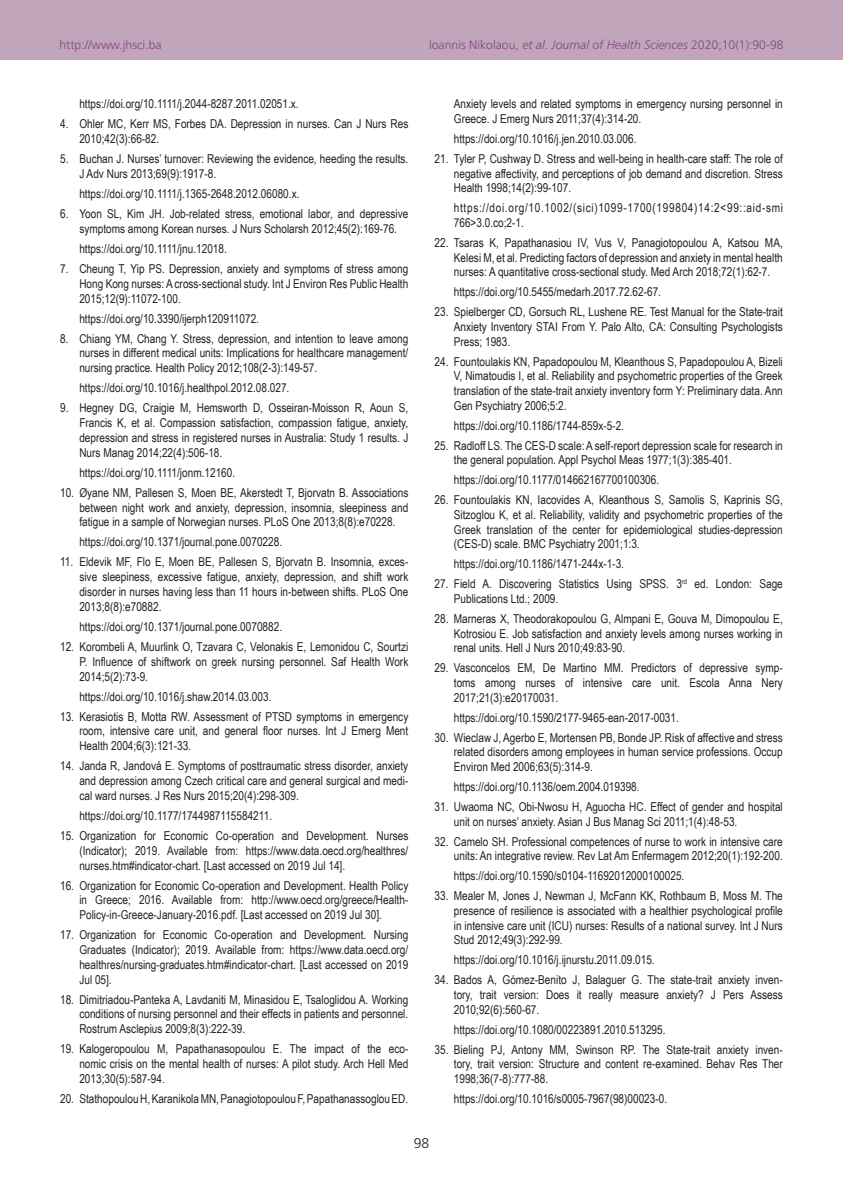
<style>
.page{position:relative;width:843px;height:1191px;background:#fff}
.page>*{position:absolute;margin:0;border:0;box-sizing:border-box;transform-origin:0 0}
.t1{font:300 14px "Frutiger CE";color:#231f20}
.REF{font:12.25px/14.9px "Arial Narrow";color:#231f20;text-align:justify}
.t2{font:300 12.25px "Frutiger CE";color:#82467e}
.REF-2{font:12.25px/14.7px "Arial Narrow";letter-spacing:.055em;color:#231f20}
.s1{font-style:italic}
</style>
<div class="page">
<div style="left:0;top:0;width:843px;height:60px;background:#c0a5bb"></div>
<p class="t2" style="left:60px;top:37px;width:104px">http://www.jhsci.ba</p>
<p class="t2" style="left:429px;top:37px;width:356px">Ioannis Nikolaou, <span class="s1">et al</span>. <span class="s1">Journal of Health Sciences</span> 2020;10(1):90-98</p>
<p class="REF" style="left:79px;top:96px;width:221px">https://doi.org/10.1111/j.2044-8287.2011.02051.x.</p>
<p class="REF" style="left:79px;top:116px;width:330px;text-indent:-19px">4. Ohler MC, Kerr MS, Forbes DA. Depression in nurses. Can J Nurs Res<br>2010;42(3):66-82.</p>
<p class="REF" style="left:79px;top:151px;width:330px;text-indent:-19px">5. Buchan J. Nurses’ turnover: Reviewing the evidence, heeding the results.<br>J Adv Nurs 2013;69(9):1917-8.</p>
<p class="REF" style="left:79px;top:186px;width:222px">https://doi.org/10.1111/j.1365-2648.2012.06080.x.</p>
<p class="REF" style="left:79px;top:206px;width:330px;text-indent:-19px">6. Yoon SL, Kim JH. Job-related stress, emotional labor, and depressive symptoms among Korean nurses. J Nurs Scholarsh 2012;45(2):169-76.</p>
<p class="REF" style="left:79px;top:241px;width:149px">https://doi.org/10.1111/jnu.12018.</p>
<p class="REF" style="left:79px;top:261px;width:330px;text-indent:-19px">7. Cheung T, Yip PS. Depression, anxiety and symptoms of stress among Hong Kong nurses: A cross-sectional study. Int J Environ Res Public Health 2015;12(9):11072-100.</p>
<p class="REF" style="left:79px;top:310px;width:181px">https://doi.org/10.3390/ijerph120911072.</p>
<p class="REF" style="left:79px;top:330px;width:330px;text-indent:-19px">8. Chiang YM, Chang Y. Stress, depression, and intention to leave among nurses in different medical units: Implications for healthcare management/ nursing practice. Health Policy 2012;108(2-3):149-57.</p>
<p class="REF" style="left:79px;top:380px;width:212px">https://doi.org/10.1016/j.healthpol.2012.08.027.</p>
<p class="REF" style="left:79px;top:400px;width:330px;text-indent:-19px">9. Hegney DG, Craigie M, Hemsworth D, Osseiran-Moisson R, Aoun S, Francis K, et al. Compassion satisfaction, compassion fatigue, anxiety, depression and stress in registered nurses in Australia: Study 1 results. J Nurs Manag 2014;22(4):506-18.</p>
<p class="REF" style="left:79px;top:464px;width:157px">https://doi.org/10.1111/jonm.12160.</p>
<p class="REF" style="left:79px;top:484px;width:330px;text-indent:-19px">10. Øyane NM, Pallesen S, Moen BE, Akerstedt T, Bjorvatn B. Associations between night work and anxiety, depression, insomnia, sleepiness and fatigue in a sample of Norwegian nurses. PLoS One 2013;8(8):e70228.</p>
<p class="REF" style="left:79px;top:534px;width:204px">https://doi.org/10.1371/journal.pone.0070228.</p>
<p class="REF" style="left:79px;top:554px;width:330px;text-indent:-19px">11. Eldevik MF, Flo E, Moen BE, Pallesen S, Bjorvatn B. Insomnia, exces&shy;sive sleepiness, excessive fatigue, anxiety, depression, and shift work disorder in nurses having less than 11 hours in-between shifts. PLoS One 2013;8(8):e70882.</p>
<p class="REF" style="left:79px;top:619px;width:204px">https://doi.org/10.1371/journal.pone.0070882.</p>
<p class="REF" style="left:79px;top:639px;width:330px;text-indent:-19px">12. Korombeli A, Muurlink O, Tzavara C, Velonakis E, Lemonidou C, Sourtzi P. Influence of shiftwork on greek nursing personnel. Saf Health Work 2014;5(2):73-9.</p>
<p class="REF" style="left:79px;top:688px;width:194px">https://doi.org/10.1016/j.shaw.2014.03.003.</p>
<p class="REF" style="left:79px;top:708px;width:330px;text-indent:-19px">13. Kerasiotis B, Motta RW. Assessment of PTSD symptoms in emergency room, intensive care unit, and general floor nurses. Int J Emerg Ment Health 2004;6(3):121-33.</p>
<p class="REF" style="left:79px;top:758px;width:330px;text-indent:-19px">14. Janda R, Jandová E. Symptoms of posttraumatic stress disorder, anxiety and depression among Czech critical care and general surgical and medi&shy;cal ward nurses. J Res Nurs 2015;20(4):298-309.</p>
<p class="REF" style="left:79px;top:807px;width:194px">https://doi.org/10.1177/1744987115584211.</p>
<p class="REF" style="left:79px;top:827px;width:330px;text-indent:-19px">15. Organization for Economic Co-operation and Development. Nurses (Indicator); 2019. Available from: https://www.data.oecd.org/healthres/ nurses.htm#indicator-chart. [Last accessed on 2019 Jul 14].</p>
<p class="REF" style="left:79px;top:877px;width:330px;text-indent:-19px">16. Organization for Economic Co-operation and Development. Health Policy in Greece; 2016. Available from: http://www.oecd.org/greece/Health-Policy-in-Greece-January-2016.pdf. [Last accessed on 2019 Jul 30].</p>
<p class="REF" style="left:79px;top:927px;width:330px;text-indent:-19px">17. Organization for Economic Co-operation and Development. Nursing Graduates (Indicator); 2019. Available from: https://www.data.oecd.org/ healthres/nursing-graduates.htm#indicator-chart. [Last accessed on 2019<br>Jul 05].</p>
<p class="REF" style="left:79px;top:991px;width:330px;text-indent:-19px">18. Dimitriadou-Panteka A, Lavdaniti M, Minasidou E, Tsaloglidou A. Working conditions of nursing personnel and their effects in patients and personnel.<br>Rostrum Asclepius 2009;8(3):222-39.</p>
<p class="REF" style="left:79px;top:1041px;width:330px;text-indent:-19px">19. Kalogeropoulou M, Papathanasopoulou E. The impact of the eco&shy;nomic crisis on the mental health of nurses: A pilot study. Arch Hell Med 2013;30(5):587-94.</p>
<p class="REF" style="left:60px;top:1090px;width:350px">20. Stathopoulou H, Karanikola MN, Panagiotopoulou F, Papathanassoglou ED.</p>
<p class="REF" style="left:454px;top:96px;width:330px">Anxiety levels and related symptoms in emergency nursing personnel in<br>Greece. J Emerg Nurs 2011;37(4):314-20.</p>
<p class="REF" style="left:454px;top:131px;width:184px">https://doi.org/10.1016/j.jen.2010.03.006.</p>
<p class="REF" style="left:454px;top:151px;width:330px;text-indent:-19px">21. Tyler P, Cushway D. Stress and well-being in health-care staff: The role of negative affectivity, and perceptions of job demand and discretion. Stress Health 1998;14(2):99-107.</p>
<p class="REF-2" style="left:454px;top:200px;width:331px">https://doi.org/10.1002/(sici)1099-1700(199804)14:2&lt;99::aid-smi<br>766&gt;3.0.co;2-1.</p>
<p class="REF" style="left:454px;top:235px;width:330px;text-indent:-19px">22. Tsaras K, Papathanasiou IV, Vus V, Panagiotopoulou A, Katsou MA, Kelesi M, et al. Predicting factors of depression and anxiety in mental health nurses: A quantitative cross-sectional study. Med Arch 2018;72(1):62-7.</p>
<p class="REF" style="left:454px;top:284px;width:209px">https://doi.org/10.5455/medarh.2017.72.62-67.</p>
<p class="REF" style="left:454px;top:304px;width:330px;text-indent:-19px">23. Spielberger CD, Gorsuch RL, Lushene RE. Test Manual for the State-trait Anxiety Inventory STAI From Y. Palo Alto, CA: Consulting Psychologists Press; 1983.</p>
<p class="REF" style="left:454px;top:353px;width:330px;text-indent:-19px">24. Fountoulakis KN, Papadopoulou M, Kleanthous S, Papadopoulou A, Bizeli V, Nimatoudis I, et al. Reliability and psychometric properties of the Greek translation of the state-trait anxiety inventory form Y: Preliminary data. Ann Gen Psychiatry 2006;5:2.</p>
<p class="REF" style="left:454px;top:417px;width:172px">https://doi.org/10.1186/1744-859x-5-2.</p>
<p class="REF" style="left:454px;top:437px;width:330px;text-indent:-19px">25. Radloff LS. The CES-D scale: A self-report depression scale for research in the general population. Appl Psychol Meas 1977;1(3):385-401.</p>
<p class="REF" style="left:454px;top:472px;width:207px">https://doi.org/10.1177/014662167700100306.</p>
<p class="REF" style="left:454px;top:492px;width:330px;text-indent:-19px">26. Fountoulakis KN, Iacovides A, Kleanthous S, Samolis S, Kaprinis SG, Sitzoglou K, et al. Reliability, validity and psychometric properties of the Greek translation of the center for epidemiological studies-depression (CES-D) scale. BMC Psychiatry 2001;1:3.</p>
<p class="REF" style="left:454px;top:556px;width:172px">https://doi.org/10.1186/1471-244x-1-3.</p>
<p class="REF" style="left:454px;top:576px;width:330px;text-indent:-19px">27. Field A. Discovering Statistics Using SPSS. 3<sup>rd</sup> ed. London: Sage<br>Publications Ltd.; 2009.</p>
<p class="REF" style="left:454px;top:611px;width:330px;text-indent:-19px">28. Marneras X, Theodorakopoulou G, Almpani E, Gouva M, Dimopoulou E, Kotrosiou E. Job satisfaction and anxiety levels among nurses working in renal units. Hell J Nurs 2010;49:83-90.</p>
<p class="REF" style="left:454px;top:660px;width:330px;text-indent:-19px">29. Vasconcelos EM, De Martino MM. Predictors of depressive symp&shy;toms among nurses of intensive care unit. Escola Anna Nery 2017;21(3):e20170031.</p>
<p class="REF" style="left:454px;top:709px;width:227px">https://doi.org/10.1590/2177-9465-ean-2017-0031.</p>
<p class="REF" style="left:454px;top:729px;width:330px;text-indent:-19px">30. Wieclaw J, Agerbo E, Mortensen PB, Bonde JP. Risk of affective and stress related disorders among employees in human service professions. Occup Environ Med 2006;63(5):314-9.</p>
<p class="REF" style="left:454px;top:779px;width:187px">https://doi.org/10.1136/oem.2004.019398.</p>
<p class="REF" style="left:454px;top:799px;width:330px;text-indent:-19px">31. Uwaoma NC, Obi-Nwosu H, Aguocha HC. Effect of gender and hospital unit on nurses’ anxiety. Asian J Bus Manag Sci 2011;1(4):48-53.</p>
<p class="REF" style="left:435px;top:833px;width:350px;text-align:right">32. Camelo SH. Professional competences of nurse to work in intensive care units: An integrative review. Rev Lat Am Enfermagem 2012;20(1):192-200.</p>
<p class="REF" style="left:454px;top:868px;width:232px">https://doi.org/10.1590/s0104-11692012000100025.</p>
<p class="REF" style="left:454px;top:888px;width:330px;text-indent:-19px">33. Mealer M, Jones J, Newman J, McFann KK, Rothbaum B, Moss M. The presence of resilience is associated with a healthier psychological profile in intensive care unit (ICU) nurses: Results of a national survey. Int J Nurs Stud 2012;49(3):292-99.</p>
<p class="REF" style="left:454px;top:952px;width:202px">https://doi.org/10.1016/j.ijnurstu.2011.09.015.</p>
<p class="REF" style="left:454px;top:972px;width:330px;text-indent:-19px">34. Bados A, Gómez-Benito J, Balaguer G. The state-trait anxiety inven&shy;tory, trait version: Does it really measure anxiety? J Pers Assess 2010;92(6):560-67.</p>
<p class="REF" style="left:454px;top:1021px;width:213px">https://doi.org/10.1080/00223891.2010.513295.</p>
<p class="REF" style="left:454px;top:1041px;width:330px;text-indent:-19px">35. Bieling PJ, Antony MM, Swinson RP. The State-trait anxiety inven&shy;tory, trait version: Structure and content re-examined. Behav Res Ther 1998;36(7-8):777-88.</p>
<p class="REF" style="left:454px;top:1090px;width:215px">https://doi.org/10.1016/s0005-7967(98)00023-0.</p>
<p class="t1" style="left:414px;top:1134px;width:17px">98</p>
</div>
